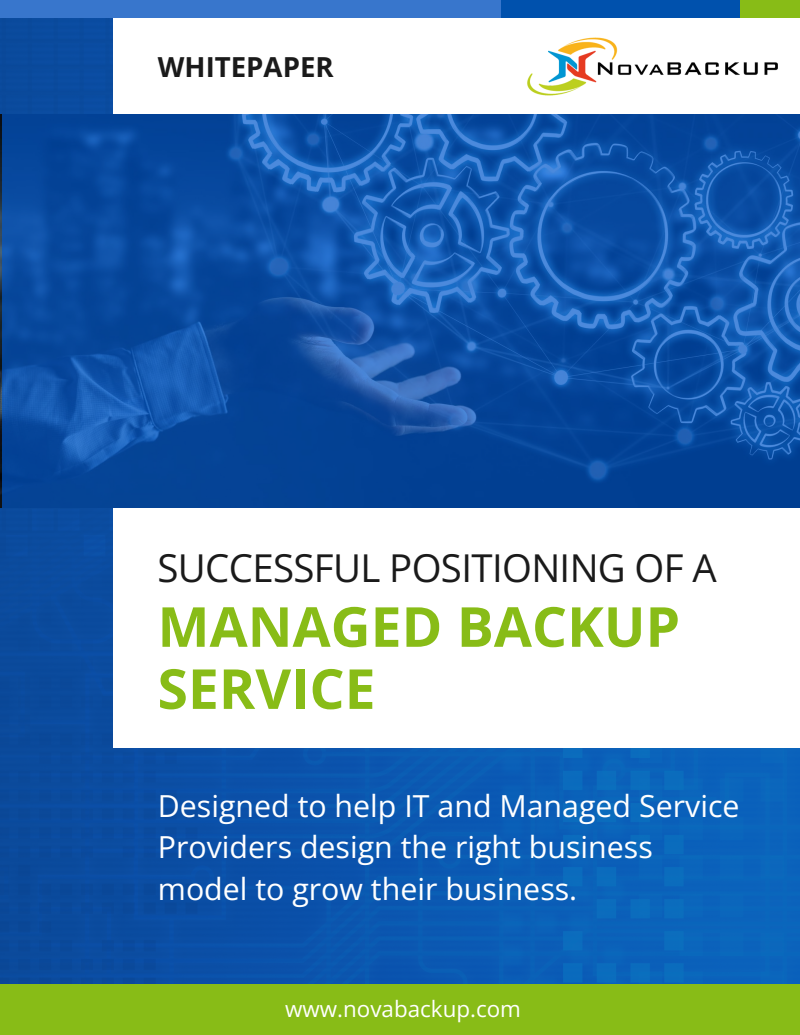
<style>
.page{position:relative;width:800px;height:1035px;background:#fff}
.page>*{position:absolute;margin:0;border:0;box-sizing:border-box;transform-origin:0 0}
.t1{font:700 55.19px/62.1px "Open Sans";color:#88bc17}
.t2{font:38.44px "Open Sans";letter-spacing:-.015em;color:#1a1a1a}
.t3{font:30.38px/41.4px "Open Sans";color:#fff}
.t4{font:700 27.62px "Open Sans";color:#1a1a1a}
.t5{font:22.44px "Open Sans";color:#fff}
</style>
<div class="page">
<div style="left:0;top:0;width:800px;height:1035px;background:linear-gradient(to right,#0b489d,#0a68c1)"></div>
<div style="left:113px;top:0;width:687px;height:748px;background:#fff"></div>
<div style="left:0;top:984px;width:800px;height:51px;background:#88bc17"></div>
<img style="left:521px;top:17px;width:262px;height:98px">
<div style="left:0;top:0;width:501px;height:17px;background:#3876cc"></div>
<div style="left:501px;top:0;width:239px;height:17px;background:#0051ad"></div>
<div style="left:740px;top:0;width:60px;height:17px;background:#88bc17"></div>
<svg style="left:2px;top:115px;width:798px;height:393px;background:#0d4fa4"></svg>
<h1 class="t4" style="left:158px;top:47px;width:177px">WHITEPAPER</h1>
<p class="t2" style="left:157px;top:540px;width:560px">SUCCESSFUL POSITIONING OF A</p>
<h2 class="t1" style="left:157px;top:594px;width:524px">MANAGED BACKUP<br>SERVICE</h2>
<p class="t3" style="left:158px;top:784px;width:583px">Designed to help IT and Managed Service<br>Providers design the right business model to grow their business.</p>
<h4 class="t5" style="left:285px;top:993px;width:237px">www.novabackup.com</h4>
</div>
